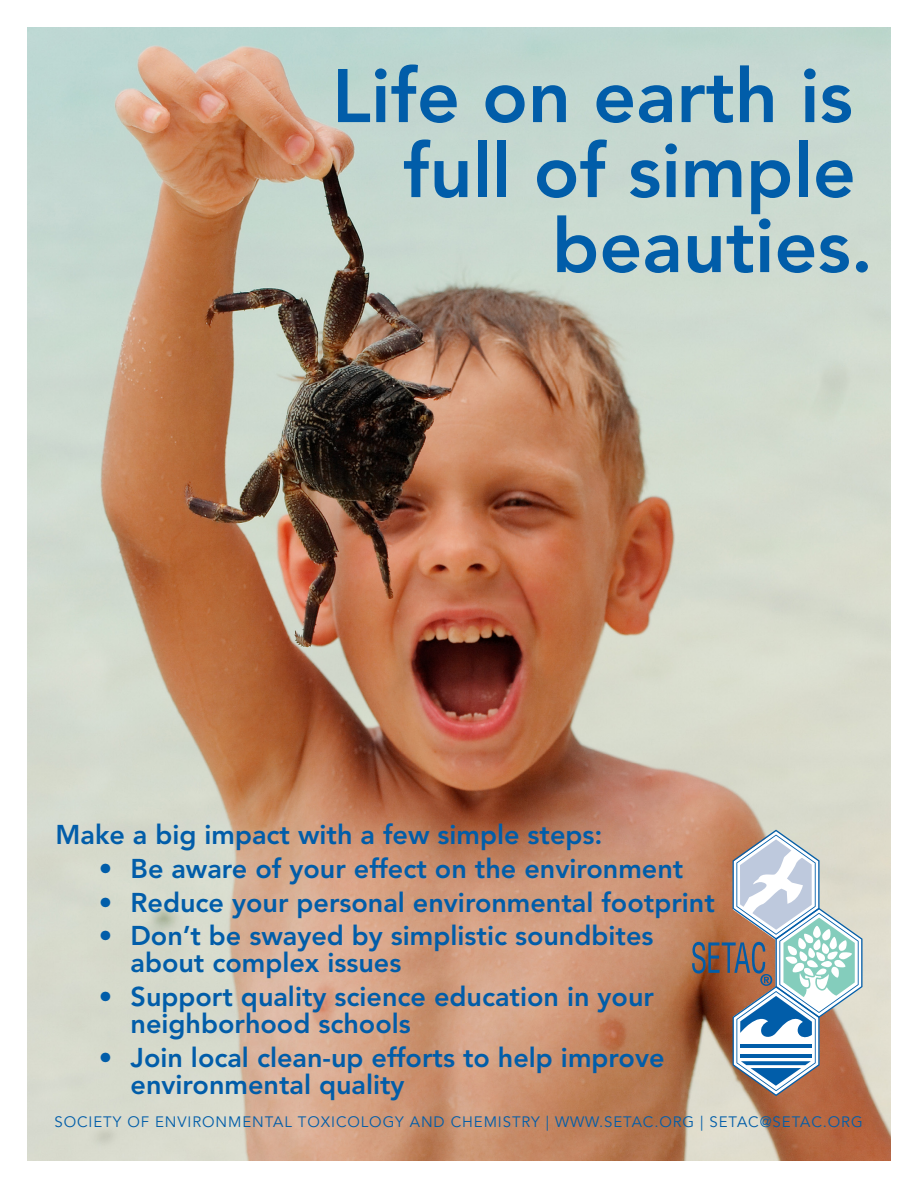
<style>
.page{position:relative;width:918px;height:1188px;background:#fff}
.page>*{position:absolute;margin:0;border:0;box-sizing:border-box;transform-origin:0 0}
.t1{font:800 75px/75px "Avenir LT Std";color:#015da9;text-align:right}
.t2{font:800 27px/27px "Avenir LT Std";color:#015da9}
.t3{font:15px "Avenir LT Std";letter-spacing:.06em;color:#015da9}
</style>
<div class="page">
<img style="left:28px;top:28px;width:862px;height:1132px">
<svg style="left:692px;top:830px;width:170px;height:266px"></svg>
<h1 class="t1" style="left:332px;top:59px;width:542px">Life on earth is full of simple beauties.</h1>
<p class="t2" style="left:56px;top:821px;width:549px">Make a big impact with a few simple steps:</p>
<p class="t2" style="left:99px;top:855px;width:586px">• Be aware of your effect on the environment</p>
<p class="t2" style="left:99px;top:889px;width:617px">• Reduce your personal environmental footprint</p>
<p class="t2" style="left:131px;top:923px;width:525px;text-indent:-32px">• Don’t be swayed by simplistic soundbites about complex issues</p>
<p class="t2" style="left:131px;top:983px;width:525px;text-indent:-32px">• Support quality science education in your neighborhood schools</p>
<p class="t2" style="left:131px;top:1044px;width:536px;text-indent:-32px">• Join local clean-up efforts to help improve environmental quality</p>
<p class="t3" style="left:55px;top:1113px;width:810px">SOCIETY OF ENVIRONMENTAL TOXICOLOGY AND CHEMISTRY | WWW.SETAC.ORG | SETAC@SETAC.ORG</p>
</div>
